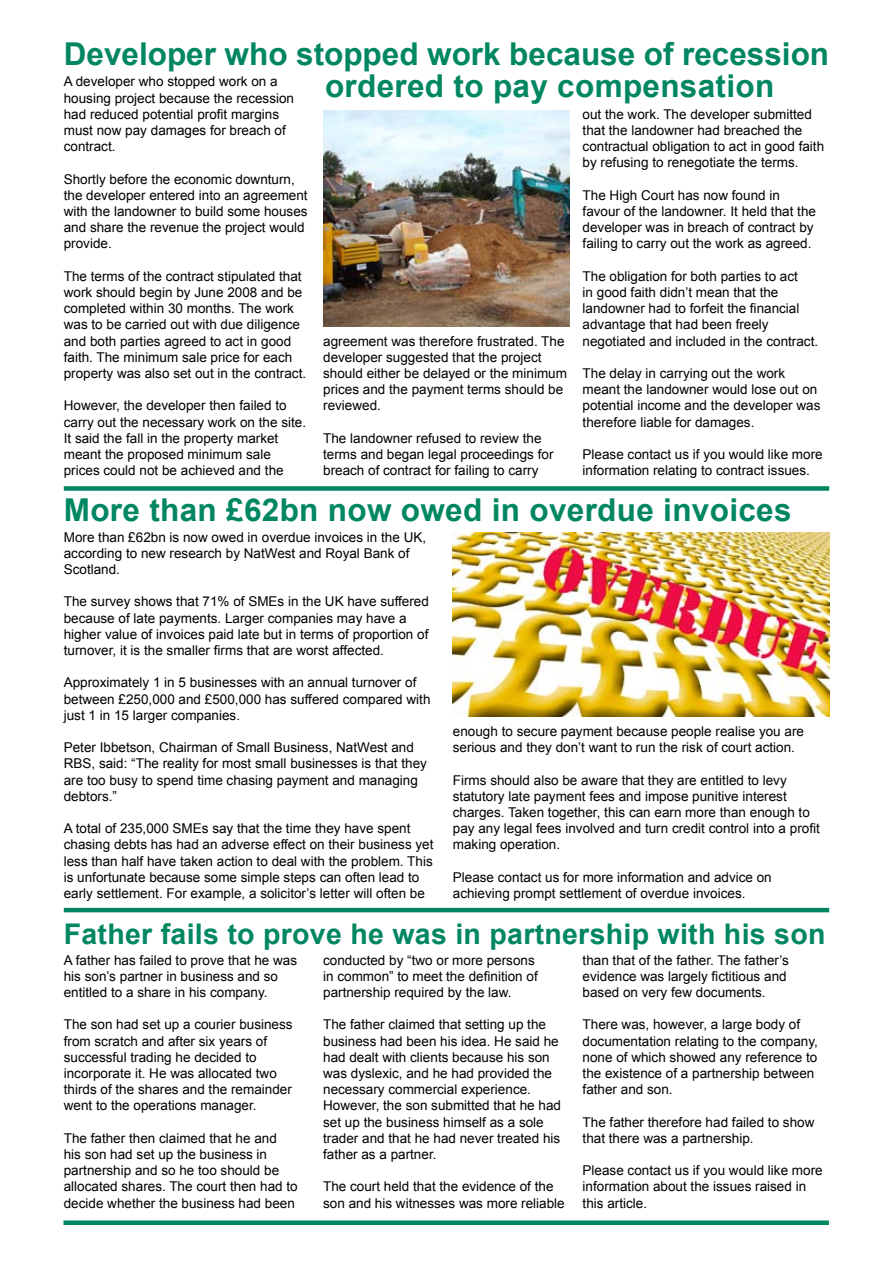
<style>
.page{position:relative;width:893px;height:1263px;background:#fff}
.page>*{position:absolute;margin:0;border:0;box-sizing:border-box;transform-origin:0 0}
.t1{font:700 31.5px/31.5px "Arial";letter-spacing:.01em;color:#008761}
.t2{font:700 28.5px "Arial";letter-spacing:.01em;color:#008761}
.t3{font:13.5px/16.2px "Arial";color:#000}
</style>
<div class="page">
<div style="left:63px;top:1220px;width:766px;height:5px;background:#008761"></div>
<hr style="left:64px;top:908px;width:765px;height:4px;background:#008761">
<div style="left:64px;top:486px;width:765px;height:5px;background:#008761"></div>
<img style="left:323px;top:111px;width:247px;height:215px">
<img style="left:453px;top:533px;width:376px;height:184px">
<h1 class="t1" style="left:325px;top:40px;width:506px;text-indent:-261px">Developer who stopped work because of recession ordered to pay compensation</h1>
<p class="t3" style="left:64px;top:74px;width:232px">A developer who stopped work on a housing project because the recession had reduced potential profit margins must now pay damages for breach of contract.</p>
<p class="t3" style="left:64px;top:171px;width:245px">Shortly before the economic downturn, the developer entered into an agreement with the landowner to build some houses and share the revenue the project would provide.</p>
<p class="t3" style="left:64px;top:268px;width:244px">The terms of the contract stipulated that work should begin by June 2008 and be completed within 30 months. The work was to be carried out with due diligence and both parties agreed to act in good faith. The minimum sale price for each property was also set out in the contract.</p>
<p class="t3" style="left:64px;top:398px;width:244px">However, the developer then failed to carry out the necessary work on the site.<br>It said the fall in the property market meant the proposed minimum sale prices could not be achieved and the</p>
<p class="t3" style="left:583px;top:106px;width:243px">out the work. The developer submitted that the landowner had breached the contractual obligation to act in good faith by refusing to renegotiate the terms.</p>
<p class="t3" style="left:583px;top:187px;width:235px">The High Court has now found in favour of the landowner. It held that the developer was in breach of contract by failing to carry out the work as agreed.</p>
<p class="t3" style="left:583px;top:268px;width:237px">The obligation for both parties to act<br>in good faith didn’t mean that the landowner had to forfeit the financial advantage that had been freely negotiated and included in the contract.</p>
<p class="t3" style="left:583px;top:365px;width:239px">The delay in carrying out the work meant the landowner would lose out on potential income and the developer was therefore liable for damages.</p>
<p class="t3" style="left:583px;top:446px;width:242px">Please contact us if you would like more information relating to contract issues.</p>
<h1 class="t1" style="left:64px;top:495px;width:729px">More than £62bn now owed in overdue invoices</h1>
<p class="t3" style="left:64px;top:529px;width:364px">More than £62bn is now owed in overdue invoices in the UK, according to new research by NatWest and Royal Bank of<br>Scotland.</p>
<p class="t3" style="left:64px;top:594px;width:367px">The survey shows that 71% of SMEs in the UK have suffered because of late payments. Larger companies may have a higher value of invoices paid late but in terms of proportion of turnover, it is the smaller firms that are worst affected.</p>
<p class="t3" style="left:64px;top:675px;width:368px">Approximately 1 in 5 businesses with an annual turnover of between £250,000 and £500,000 has suffered compared with just 1 in 15 larger companies.</p>
<p class="t3" style="left:64px;top:739px;width:365px">Peter Ibbetson, Chairman of Small Business, NatWest and RBS, said: “The reality for most small businesses is that they are too busy to spend time chasing payment and managing debtors.”</p>
<p class="t3" style="left:64px;top:820px;width:371px">A total of 235,000 SMEs say that the time they have spent chasing debts has had an adverse effect on their business yet less than half have taken action to deal with the problem. This is unfortunate because some simple steps can often lead to early settlement. For example, a solicitor’s letter will often be</p>
<p class="t3" style="left:323px;top:333px;width:245px">agreement was therefore frustrated. The developer suggested that the project should either be delayed or the minimum prices and the payment terms should be reviewed.</p>
<p class="t3" style="left:323px;top:430px;width:232px">The landowner refused to review the terms and began legal proceedings for breach of contract for failing to carry</p>
<p class="t3" style="left:453px;top:723px;width:353px">enough to secure payment because people realise you are serious and they don’t want to run the risk of court action.</p>
<p class="t3" style="left:453px;top:772px;width:368px">Firms should also be aware that they are entitled to levy statutory late payment fees and impose punitive interest charges. Taken together, this can earn more than enough to pay any legal fees involved and turn credit control into a profit making operation.</p>
<p class="t3" style="left:453px;top:869px;width:320px">Please contact us for more information and advice on achieving prompt settlement of overdue invoices.</p>
<h2 class="t2" style="left:64px;top:915px;width:763px">Father fails to prove he was in partnership with his son</h2>
<p class="t3" style="left:64px;top:952px;width:235px">A father has failed to prove that he was his son’s partner in business and so entitled to a share in his company.</p>
<p class="t3" style="left:64px;top:1016px;width:230px">The son had set up a courier business from scratch and after six years of successful trading he decided to incorporate it. He was allocated two thirds of the shares and the remainder went to the operations manager.</p>
<p class="t3" style="left:64px;top:1130px;width:235px">The father then claimed that he and<br>his son had set up the business in partnership and so he too should be allocated shares. The court then had to decide whether the business had been</p>
<p class="t3" style="left:323px;top:952px;width:216px">conducted by “two or more persons in common” to meet the definition of partnership required by the law.</p>
<p class="t3" style="left:323px;top:1016px;width:239px">The father claimed that setting up the business had been his idea. He said he had dealt with clients because his son was dyslexic, and he had provided the necessary commercial experience.<br>However, the son submitted that he had set up the business himself as a sole trader and that he had never treated his father as a partner.</p>
<p class="t3" style="left:323px;top:1178px;width:243px">The court held that the evidence of the son and his witnesses was more reliable</p>
<p class="t3" style="left:583px;top:952px;width:208px">than that of the father. The father’s evidence was largely fictitious and based on very few documents.</p>
<p class="t3" style="left:583px;top:1016px;width:237px">There was, however, a large body of documentation relating to the company, none of which showed any reference to the existence of a partnership between father and son.</p>
<p class="t3" style="left:583px;top:1114px;width:233px">The father therefore had failed to show that there was a partnership.</p>
<p class="t3" style="left:583px;top:1162px;width:242px">Please contact us if you would like more information about the issues raised in this article.</p>
</div>
